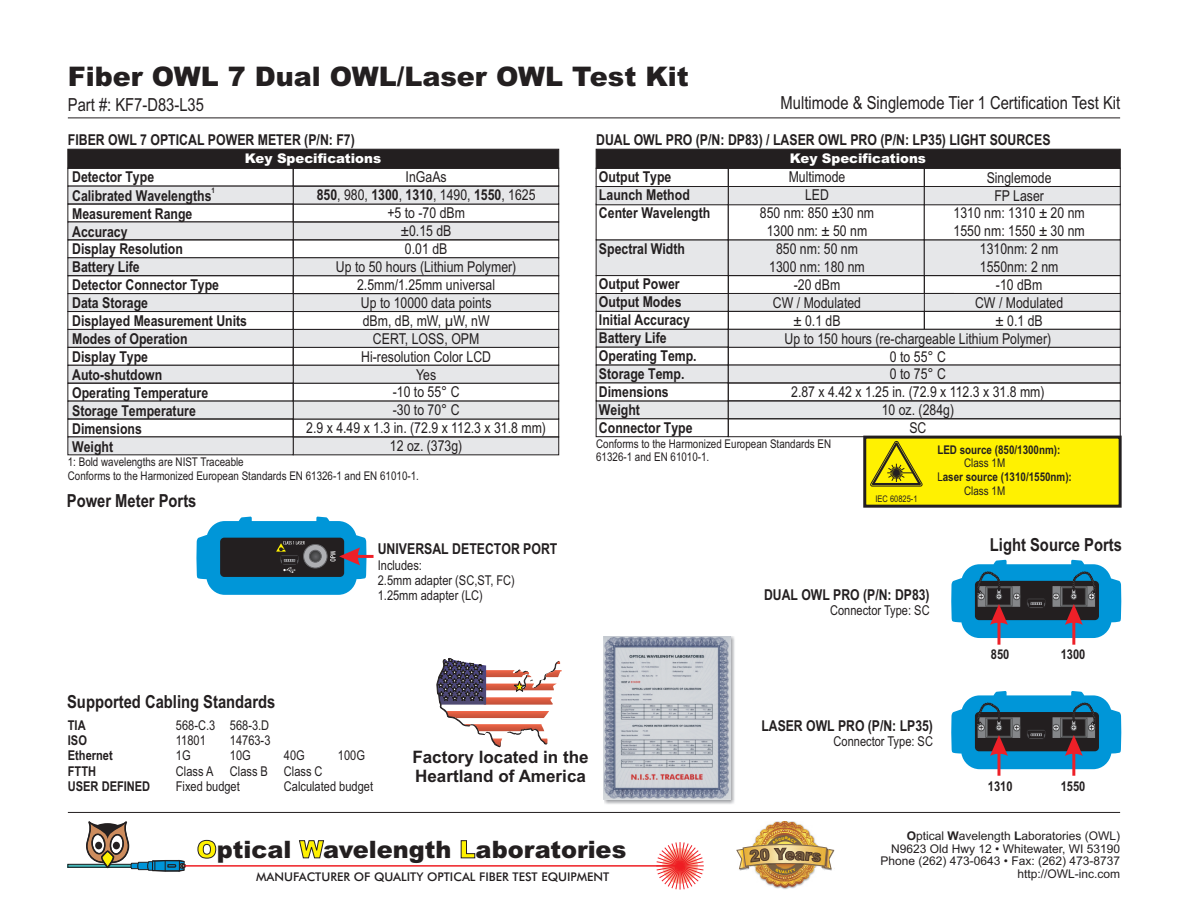
<style>
.page{position:relative;width:1188px;height:918px;background:#fff}
.page>*{position:absolute;margin:0;border:0;box-sizing:border-box;transform-origin:0 0}
.t1{font:900 27px "Arial";color:#231f20}
.t2{font:900 24px "Arial";color:#231f20}
.t3{font:18px "Arial Narrow";color:#231f20}
.t4{font:700 18px "Arial Narrow";color:#231f20}
.t5{font:700 17.1px/19.2px "Arial";color:#231f20}
.t6{font:700 15px/17.9px "Arial Narrow";color:#231f20}
.t7{font:15px/17.9px "Arial Narrow";color:#231f20;text-align:center}
.t8{font:13.65px "Arial Narrow";color:#231f20}
.t9{font:13.5px/15.3px "Arial Narrow";color:#231f20}
.t10{font:700 13.5px "Arial Narrow";color:#231f20}
.t11{font:900 13.35px "Arial";color:#fff}
.t12{font:12px/13.6px "Arial Narrow";color:#231f20}
.t13{font:12px/12.8px "Arial";color:#231f20;text-align:right}
.t14{font:700 12px "Arial Narrow";color:#231f20}
.t15{font:500 12px "Futura BT";color:#231f20}
.t16{font:9.15px "Arial Narrow";color:#231f20}
.t17{font:700 7.5px "Arial Narrow";color:#231f20}
.s1{font-weight:700}
.s2{font-weight:400}
.s3{color:#fff101}
</style>
<div class="page">
<hr style="left:68px;top:812px;width:1052px;height:1px;background:#231f20">
<hr style="left:68px;top:118px;width:1052px;height:1px;background:#231f20">
<div style="left:596px;top:149px;width:525px;height:20px;background:#231f20"></div>
<div style="left:728px;top:168px;width:196px;height:19px;border:1px solid #231f20"></div>
<div style="left:924px;top:168px;width:196px;height:19px;border:1px solid #231f20"></div>
<div style="left:596px;top:168px;width:132px;height:19px;border:1px solid #231f20"></div>
<svg style="left:596px;top:186px;width:526px;height:322px"></svg>
<div style="left:68px;top:864px;width:67px;height:3px;border:1px solid #231f20"></div>
<svg style="left:86px;top:821px;width:100px;height:50px"></svg>
<svg style="left:656px;top:842px;width:48px;height:48px"></svg>
<hr style="left:185px;top:865px;width:496px;height:2px;background:#ee1d23">
<img style="left:604px;top:636px;width:131px;height:168px">
<img style="left:603px;top:636px;width:127px;height:164px">
<svg style="left:437px;top:658px;width:123px;height:89px"></svg>
<img style="left:775px;top:821px;width:20px;height:68px">
<img style="left:759px;top:822px;width:52px;height:66px">
<svg style="left:951px;top:560px;width:170px;height:85px"></svg>
<svg style="left:951px;top:691px;width:170px;height:85px"></svg>
<svg style="left:68px;top:149px;width:491px;height:306px"></svg>
<svg style="left:196px;top:517px;width:178px;height:78px;background:#3c80a0"></svg>
<img style="left:736px;top:835px;width:98px;height:40px">
<h1 class="t1" style="left:68px;top:66px;width:623px">Fiber OWL 7 Dual OWL/Laser OWL Test Kit</h1>
<p class="t3" style="left:68px;top:97px;width:138px">Part #: KF7-D83-L35</p>
<p class="t3" style="left:781px;top:96px;width:341px">Multimode &amp; Singlemode Tier 1 Certification Test Kit</p>
<p class="t6" style="left:596px;top:132px;width:456px">DUAL OWL PRO (P/N: DP83) / LASER OWL PRO (P/N: LP35) LIGHT SOURCES</p>
<p class="t11" style="left:790px;top:153px;width:138px">Key Specifications</p>
<p class="t6" style="left:68px;top:132px;width:289px">FIBER OWL 7 OPTICAL POWER METER (P/N: F7)</p>
<p class="t11" style="left:245px;top:153px;width:138px">Key Specifications</p>
<p class="t7" style="left:306px;top:169px;width:241px">InGaAs<br><span class="s1">850</span>, 980, <span class="s1">1300</span>, <span class="s1">1310</span>, 1490, <span class="s1">1550</span>, 1625<br>+5 to -70 dBm<br>±0.15 dB<br>0.01 dB<br>Up to 50 hours (Lithium Polymer)<br>2.5mm/1.25mm universal<br>Up to 10000 data points<br>dBm, dB, mW, µW, nW<br>CERT, LOSS, OPM<br>Hi-resolution Color LCD<br>Yes<br>-10 to 55° C<br>-30 to 70° C<br>2.9 x 4.49 x 1.3 in. (72.9 x 112.3 x 31.8 mm)<br>12 oz. (373g)</p>
<p class="t6" style="left:72px;top:170px;width:84px">Detector Type</p>
<p class="t17" style="left:212px;top:188px;width:5px">1</p>
<p class="t6" style="left:72px;top:188px;width:176px">Calibrated Wavelengths<br>Measurement Range<br>Accuracy<br>Display Resolution<br>Battery Life<br>Detector Connector Type<br>Data Storage<br>Displayed Measurement Units<br>Modes of Operation<br>Display Type<br>Auto-shutdown<br>Operating Temperature<br>Storage Temperature<br>Dimensions<br>Weight</p>
<p class="t4" style="left:67px;top:494px;width:131px">Power Meter Ports</p>
<p class="t12" style="left:68px;top:456px;width:353px;line-height:14.2px">1: Bold wavelengths are NIST Traceable<br>Conforms to the Harmonized European Standards EN 61326-1 and EN 61010-1.</p>
<p class="t6" style="left:378px;top:541px;width:181px">UNIVERSAL DETECTOR PORT</p>
<p class="t9" style="left:378px;top:559px;width:139px">Includes:<br>2.5mm adapter (SC,ST, FC)<br>1.25mm adapter (LC)</p>
<p class="t6" style="left:599px;top:169px;width:113px">Output Type<br>Launch Method<br>Center Wavelength</p>
<p class="t6" style="left:599px;top:241px;width:88px">Spectral Width</p>
<p class="t6" style="left:599px;top:277px;width:99px">Output Power<br>Output Modes<br>Initial Accuracy<br>Battery Life<br>Operating Temp.<br>Storage Temp.<br>Dimensions<br>Weight<br>Connector Type</p>
<p class="t7" style="left:760px;top:170px;width:116px">Multimode<br>LED<br>850 nm: 850 ±30 nm<br>1300 nm: ± 50 nm<br>850 nm: 50 nm<br>1300 nm: 180 nm -20 dBm<br>CW / Modulated<br>± 0.1 dB</p>
<p class="t7" style="left:954px;top:170px;width:133px">Singlemode<br>FP Laser<br>1310 nm: 1310 ± 20 nm<br>1550 nm: 1550 ± 30 nm<br>1310nm: 2 nm<br>1550nm: 2 nm<br>-10 dBm<br>CW / Modulated<br>± 0.1 dB</p>
<p class="t7" style="left:785px;top:331px;width:268px">Up to 150 hours (re-chargeable Lithium Polymer)<br>0 to 55° C<br>0 to 75° C<br>2.87 x 4.42 x 1.25 in. (72.9 x 112.3 x 31.8 mm)<br>10 oz. (284g)<br>SC</p>
<p class="t12" style="left:596px;top:438px;width:237px">Conforms to the Harmonized European Standards EN<br>61326-1 and EN 61010-1.</p>
<p class="t14" style="left:937px;top:445px;width:125px">LED source (850/1300nm):</p>
<p class="t12" style="left:964px;top:458px;width:43px">Class 1M</p>
<p class="t14" style="left:937px;top:473px;width:136px"><span class="s2">L</span>aser source (1310/1550nm):</p>
<p class="t12" style="left:964px;top:485px;width:43px">Class 1M</p>
<p class="t16" style="left:876px;top:495px;width:43px">IEC 60825-1</p>
<p class="t6" style="left:764px;top:587px;width:167px">DUAL OWL PRO (P/N: DP83)</p>
<p class="t8" style="left:830px;top:605px;width:101px">Connector Type: SC</p>
<p class="t4" style="left:990px;top:539px;width:134px">Light Source Ports</p>
<p class="t10" style="left:991px;top:650px;width:20px">850</p>
<p class="t10" style="left:1061px;top:650px;width:26px">1300</p>
<p class="t4" style="left:67px;top:695px;width:210px">Supported Cabling Standards</p>
<p class="t10" style="left:68px;top:720px;width:19px">TIA</p>
<p class="t9" style="left:176px;top:718px;width:95px">568-C.3 568-3.D</p>
<p class="t10" style="left:68px;top:735px;width:21px">ISO</p>
<p class="t9" style="left:176px;top:734px;width:31px">11801</p>
<p class="t9" style="left:230px;top:734px;width:42px">14763-3</p>
<p class="t10" style="left:68px;top:751px;width:46px">Ethernet</p>
<p class="t9" style="left:176px;top:749px;width:16px">1G</p>
<p class="t9" style="left:230px;top:749px;width:22px">10G</p>
<p class="t9" style="left:284px;top:749px;width:22px">40G</p>
<p class="t9" style="left:338px;top:749px;width:29px">100G</p>
<p class="t10" style="left:68px;top:766px;width:30px">FTTH</p>
<p class="t9" style="left:176px;top:765px;width:148px">Class A Class B Class C</p>
<p class="t10" style="left:68px;top:782px;width:84px">USER DEFINED</p>
<p class="t9" style="left:176px;top:780px;width:66px">Fixed budget</p>
<p class="t9" style="left:284px;top:780px;width:91px">Calculated budget</p>
<p class="t5" style="left:412px;top:749px;width:178px">Factory located in the<br>Heartland of America</p>
<p class="t6" style="left:761px;top:718px;width:173px">LASER OWL PRO (P/N: LP35)</p>
<p class="t8" style="left:834px;top:737px;width:101px">Connector Type: SC</p>
<p class="t10" style="left:988px;top:781px;width:26px">1310</p>
<p class="t10" style="left:1061px;top:781px;width:26px">1550</p>
<h2 class="t2" style="left:197px;top:841px;width:431px"><span class="s3">O</span>ptical <span class="s3">W</span>avelength <span class="s3">L</span>aboratories</h2>
<p class="t15" style="left:256px;top:872px;width:355px">MANUFACTURER OF QUALITY OPTICAL FIBER TEST EQUIPMENT</p>
<p class="t13" style="left:880px;top:830px;width:241px"><span class="s1">O</span>ptical <span class="s1">W</span>avelength <span class="s1">L</span>aboratories (OWL)<br>N9623 Old Hwy 12 • Whitewater, WI 53190<br>Phone (262) 473-0643 • Fax: (262) 473-8737 http://OWL-inc.com</p>
</div>
